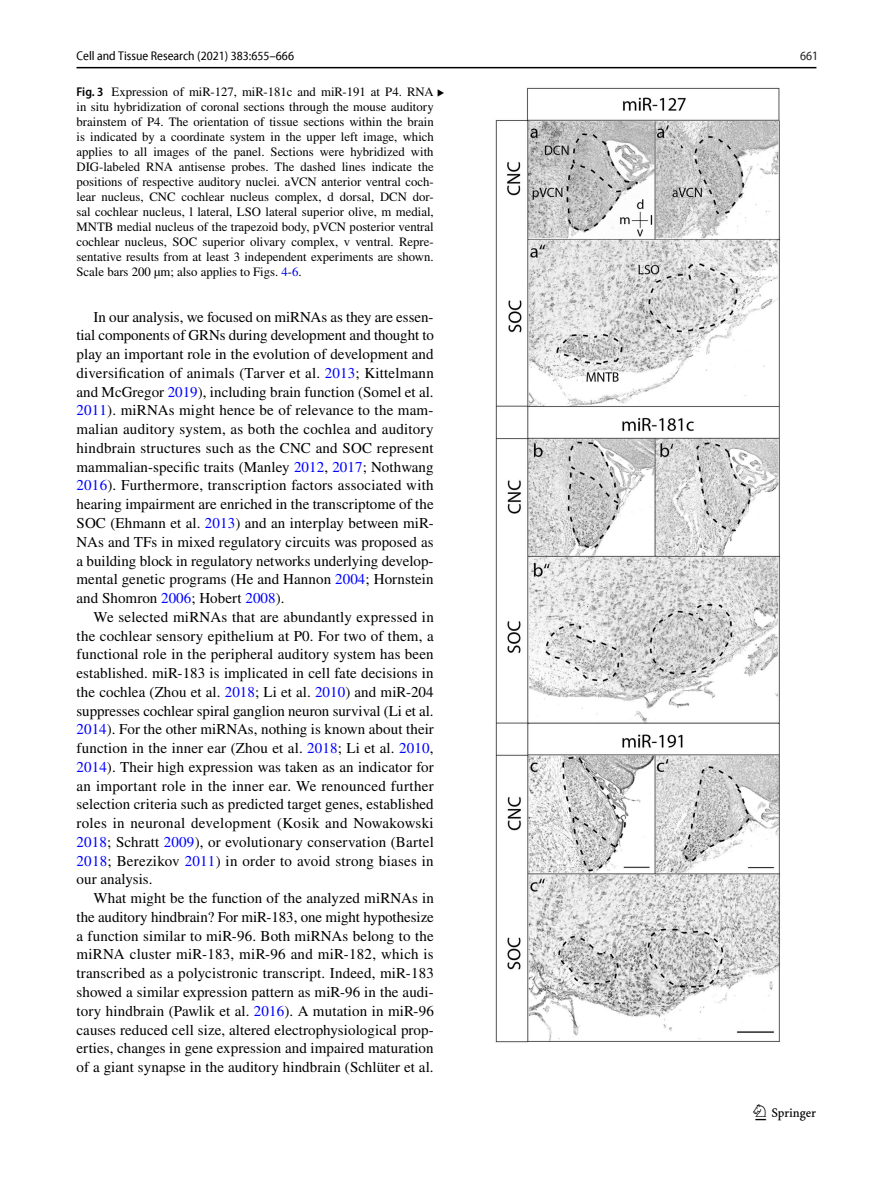
<style>
.page{position:relative;width:893px;height:1187px;background:#fff}
.page>*{position:absolute;margin:0;border:0;box-sizing:border-box;transform-origin:0 0}
.t1{font:22.5px "Springnew Regular 3";color:#000}
.t2{font:15px/18.8px "STIX";letter-spacing:.005em;color:#000;text-align:justify}
.t3{font:12.75px/15px "STIX";color:#000}
.t4{font:semi-condensed 12.75px "Myriad Pro Unic";color:#000}
.t5{font:12.75px "Myriad Pro Unic Semi Condensed 3";color:#231f20}
.s1{font-family:"Myriad Pro";font-weight:600;font-stretch:semi-condensed}
.s2{font-family:"STIX Math";font-size:12px}
.s3{color:#00f}
</style>
<div class="page">
<hr style="left:77px;top:67px;width:739px;height:1px;background:#000">
<img style="left:495px;top:87px;width:286px;height:956px">
<p class="t4" style="left:77px;top:51px;width:219px">Cell and Tissue Research (2021) 383:655–666</p>
<p class="t5" style="left:800px;top:51px;width:20px">661</p>
<p class="t3" style="left:77px;top:85px;width:370px"><span class="s1">Fig. 3</span> Expression of miR-127, miR-181c and miR-191 at P4. RNA <span class="s2">▸ </span>in situ hybridization of coronal sections through the mouse auditory brainstem of P4. The orientation of tissue sections within the brain is indicated by a coordinate system in the upper left image, which applies to all images of the panel. Sections were hybridized with DIG-labeled RNA antisense probes. The dashed lines indicate the positions of respective auditory nuclei. aVCN anterior ventral coch&shy;lear nucleus, CNC cochlear nucleus complex, d dorsal, DCN dor&shy;sal cochlear nucleus, l lateral, LSO lateral superior olive, m medial, MNTB medial nucleus of the trapezoid body, pVCN posterior ventral cochlear nucleus, SOC superior olivary complex, v ventral. Repre&shy;sentative results from at least 3 independent experiments are shown.<br>Scale bars 200 µm; also applies to Figs. <span class="s3">4</span>-<span class="s3">6</span>.</p>
<p class="t2" style="left:77px;top:308px;width:359px;text-indent:17px">In our analysis, we focused on miRNAs as they are essen&shy;tial components of GRNs during development and thought to play an important role in the evolution of development and diversification of animals (Tarver et al. <span class="s3">2013</span>; Kittelmann and McGregor <span class="s3">2019</span>), including brain function (Somel et al.<br><span class="s3">2011</span>). miRNAs might hence be of relevance to the mam&shy;malian auditory system, as both the cochlea and auditory hindbrain structures such as the CNC and SOC represent mammalian-specific traits (Manley <span class="s3">2012</span>, <span class="s3">2017</span>; Nothwang <span class="s3">2016</span>). Furthermore, transcription factors associated with hearing impairment are enriched in the transcriptome of the SOC (Ehmann et al. <span class="s3">2013</span>) and an interplay between miR-NAs and TFs in mixed regulatory circuits was proposed as a building block in regulatory networks underlying develop&shy;mental genetic programs (He and Hannon <span class="s3">2004</span>; Hornstein and Shomron <span class="s3">2006</span>; Hobert <span class="s3">2008</span>).</p>
<p class="t2" style="left:77px;top:608px;width:359px;text-indent:17px">We selected miRNAs that are abundantly expressed in the cochlear sensory epithelium at P0. For two of them, a functional role in the peripheral auditory system has been established. miR-183 is implicated in cell fate decisions in the cochlea (Zhou et al. <span class="s3">2018</span>; Li et al. <span class="s3">2010</span>) and miR-204 suppresses cochlear spiral ganglion neuron survival (Li et al.<br><span class="s3">2014</span>). For the other miRNAs, nothing is known about their function in the inner ear (Zhou et al. <span class="s3">2018</span>; Li et al. <span class="s3">2010</span>, <span class="s3">2014</span>). Their high expression was taken as an indicator for an important role in the inner ear. We renounced further selection criteria such as predicted target genes, established roles in neuronal development (Kosik and Nowakowski <span class="s3">2018</span>; Schratt <span class="s3">2009</span>), or evolutionary conservation (Bartel <span class="s3">2018</span>; Berezikov <span class="s3">2011</span>) in order to avoid strong biases in our analysis.</p>
<p class="t2" style="left:77px;top:889px;width:359px;text-indent:17px">What might be the function of the analyzed miRNAs in the auditory hindbrain? For miR-183, one might hypothesize a function similar to miR-96. Both miRNAs belong to the miRNA cluster miR-183, miR-96 and miR-182, which is transcribed as a polycistronic transcript. Indeed, miR-183 showed a similar expression pattern as miR-96 in the audi&shy;tory hindbrain (Pawlik et al. <span class="s3">2016</span>). A mutation in miR-96 causes reduced cell size, altered electrophysiological prop&shy;erties, changes in gene expression and impaired maturation of a giant synapse in the auditory hindbrain (Schlüter et al.</p>
<h1 class="t1" style="left:755px;top:1104px;width:62px">1 3</h1>
</div>
